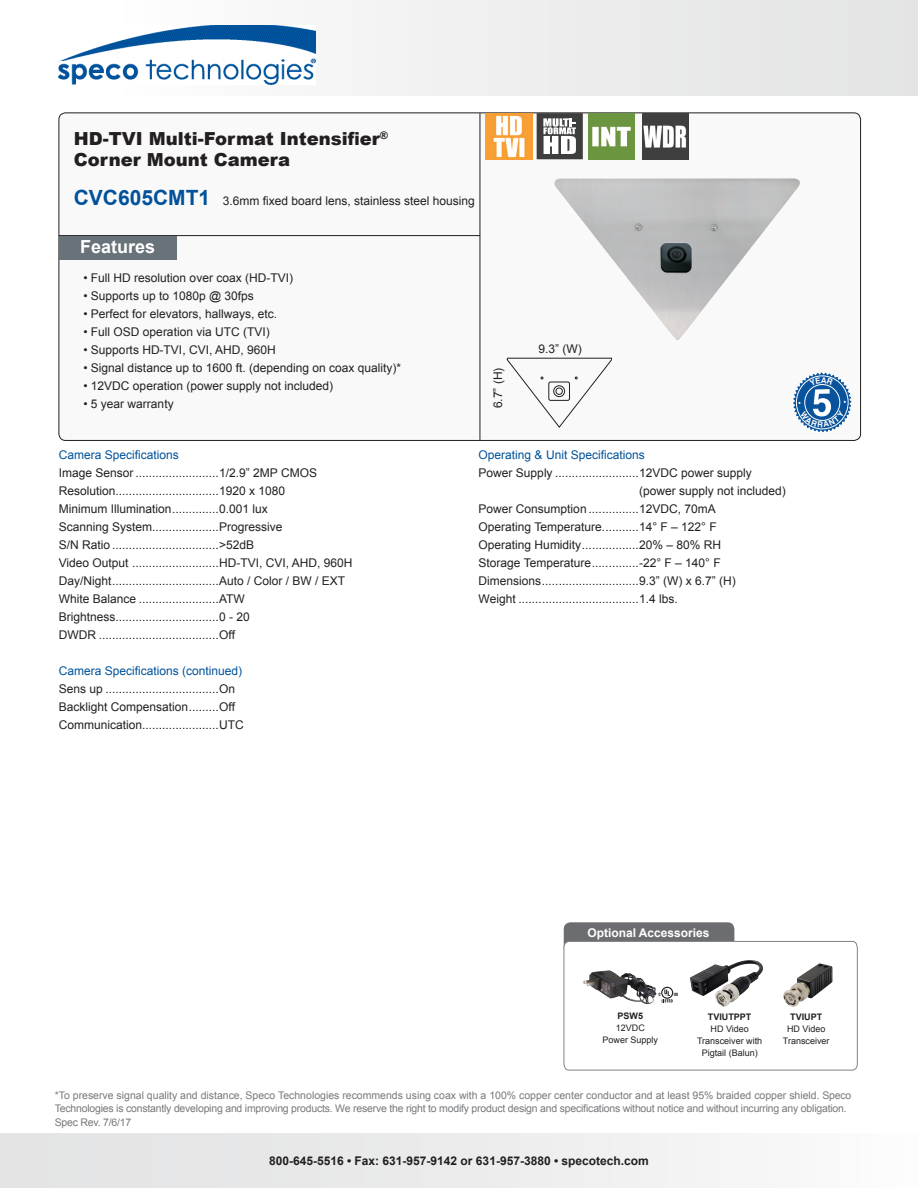
<style>
.page{position:relative;width:918px;height:1188px;background:#fff}
.page>*{position:absolute;margin:0;border:0;box-sizing:border-box;transform-origin:0 0}
.PRODUCT_NAME{font:900 18px/21px "Arial";color:#231f20}
.t1{font:700 18px "Arial";color:#fff}
.DESCRIPTIONS{font:12px "Arial";color:#231f20}
.DESCRIPTIONS-2{font:12px "Arial";color:#01529b}
.ADDRESS{font:700 12px "Arial";color:#231f20}
.model_number{font:12px "Arial";color:#231f20}
.t2{font:700 12px "Arial";color:#fff}
.t3{font:10.5px/13.5px "Arial";letter-spacing:-.02em;color:#76787b}
._7pt__bullets{font:9px/12px "Arial";color:#231f20;text-align:center}
._7pt__bullets-2{font:700 9px "Arial";color:#231f20}
.s1{font-weight:700;font-size:21px;color:#01529b}
</style>
<div class="page">
<div style="left:59px;top:113px;width:802px;height:327px;background:#f9f9f9;border-radius:7px"></div>
<div style="left:0;top:0;width:918px;height:96px;background:linear-gradient(to right,#fff,#e2e2e3)"></div>
<img style="left:59px;top:25px;width:257px;height:59px">
<hr style="left:59px;top:235px;width:421px;height:1px;background:#231f20">
<hr style="left:480px;top:113px;width:1px;height:327px;background:#231f20">
<div style="left:59px;top:236px;width:117px;height:23px;background:#677279"></div>
<div style="left:0;top:1134px;width:918px;height:54px;background:linear-gradient(to right,#e0e1e2,#fafafa)"></div>
<img style="left:486px;top:113px;width:46px;height:46px">
<svg style="left:507px;top:358px;width:105px;height:69px"></svg>
<img style="left:554px;top:179px;width:246px;height:161px">
<img style="left:589px;top:113px;width:46px;height:46px">
<div style="left:564px;top:922px;width:170px;height:33px;background:#6c6d70;border-radius:7px"></div>
<svg style="left:564px;top:941px;width:294px;height:129px"></svg>
<img style="left:642px;top:113px;width:47px;height:46px">
<div style="left:537px;top:113px;width:46px;height:46px;background:#3e3e3f"></div>
<svg style="left:543px;top:118px;width:33px;height:36px"></svg>
<svg style="left:793px;top:372px;width:59px;height:60px"></svg>
<p class="PRODUCT_NAME" style="left:74px;top:128px;width:316px">HD-TVI Multi-Format Intensifier<sup>®<br></sup>Corner Mount Camera</p>
<p class="model_number" style="left:74px;top:193px;width:403px"><span class="s1">CVC605CMT1</span> 3.6mm fixed board lens, stainless steel housing</p>
<p class="t1" style="left:80px;top:235px;width:77px">Features</p>
<p class="DESCRIPTIONS" style="left:83px;top:270px;width:211px">• Full HD resolution over coax (HD-TVI)</p>
<p class="DESCRIPTIONS" style="left:83px;top:288px;width:172px">• Supports up to 1080p @ 30fps</p>
<p class="DESCRIPTIONS" style="left:83px;top:306px;width:195px">• Perfect for elevators, hallways, etc.</p>
<p class="DESCRIPTIONS" style="left:83px;top:324px;width:188px">• Full OSD operation via UTC (TVI)</p>
<p class="DESCRIPTIONS" style="left:83px;top:342px;width:194px">• Supports HD-TVI, CVI, AHD, 960H</p>
<p class="DESCRIPTIONS" style="left:83px;top:360px;width:319px">• Signal distance up to 1600 ft. (depending on coax quality)*</p>
<p class="DESCRIPTIONS" style="left:83px;top:378px;width:251px">• 12VDC operation (power supply not included)</p>
<p class="DESCRIPTIONS" style="left:83px;top:396px;width:92px">• 5 year warranty</p>
<p class="DESCRIPTIONS-2" style="left:59px;top:447px;width:122px">Camera Specifications</p>
<p class="DESCRIPTIONS" style="left:59px;top:465px;width:260px">Image Sensor .........................1/2.9” 2MP CMOS</p>
<p class="DESCRIPTIONS" style="left:59px;top:483px;width:228px">Resolution...............................1920 x 1080</p>
<p class="DESCRIPTIONS" style="left:59px;top:501px;width:211px">Minimum Illumination..............0.001 lux</p>
<p class="DESCRIPTIONS" style="left:59px;top:519px;width:225px">Scanning System....................Progressive</p>
<p class="DESCRIPTIONS" style="left:59px;top:537px;width:197px">S/N Ratio ................................&gt;52dB</p>
<p class="DESCRIPTIONS" style="left:59px;top:555px;width:295px">Video Output ..........................HD-TVI, CVI, AHD, 960H</p>
<p class="DESCRIPTIONS" style="left:59px;top:573px;width:288px">Day/Night................................Auto / Color / BW / EXT</p>
<p class="DESCRIPTIONS" style="left:59px;top:591px;width:188px">White Balance ........................ATW</p>
<p class="DESCRIPTIONS" style="left:59px;top:609px;width:193px">Brightness...............................0 - 20</p>
<p class="DESCRIPTIONS" style="left:59px;top:627px;width:178px">DWDR ....................................Off</p>
<p class="DESCRIPTIONS-2" style="left:59px;top:663px;width:185px">Camera Specifications (continued)</p>
<p class="DESCRIPTIONS" style="left:59px;top:681px;width:178px">Sens up ..................................On</p>
<p class="DESCRIPTIONS" style="left:59px;top:699px;width:178px">Backlight Compensation.........Off</p>
<p class="DESCRIPTIONS" style="left:59px;top:717px;width:187px">Communication.......................UTC</p>
<p class="DESCRIPTIONS" style="left:490px;top:408px;width:42px;rotate:-90deg">6.7” (H)</p>
<p class="DESCRIPTIONS" style="left:538px;top:341px;width:45px">9.3” (W)</p>
<p class="DESCRIPTIONS-2" style="left:479px;top:447px;width:168px">Operating &amp; Unit Specifications</p>
<p class="DESCRIPTIONS" style="left:479px;top:465px;width:275px">Power Supply .........................12VDC power supply</p>
<p class="DESCRIPTIONS" style="left:639px;top:483px;width:148px">(power supply not included)</p>
<p class="DESCRIPTIONS" style="left:479px;top:501px;width:239px">Power Consumption ...............12VDC, 70mA</p>
<p class="DESCRIPTIONS" style="left:479px;top:519px;width:240px">Operating Temperature...........14° F – 122° F</p>
<p class="DESCRIPTIONS" style="left:479px;top:537px;width:244px">Operating Humidity.................20% – 80% RH</p>
<p class="DESCRIPTIONS" style="left:479px;top:555px;width:244px">Storage Temperature..............-22° F – 140° F</p>
<p class="DESCRIPTIONS" style="left:479px;top:573px;width:259px">Dimensions.............................9.3” (W) x 6.7” (H)</p>
<p class="DESCRIPTIONS" style="left:479px;top:591px;width:201px">Weight ....................................1.4 lbs.</p>
<p class="t2" style="left:587px;top:925px;width:124px">Optional Accessories</p>
<p class="_7pt__bullets-2" style="left:618px;top:1010px;width:27px">PSW5</p>
<p class="_7pt__bullets" style="left:616px;top:1022px;width:31px">12VDC</p>
<p class="_7pt__bullets" style="left:603px;top:1034px;width:57px">Power Supply</p>
<p class="_7pt__bullets-2" style="left:708px;top:1010px;width:45px">TVIUTPPT</p>
<p class="_7pt__bullets" style="left:697px;top:1022px;width:67px">HD Video<br>Transceiver with<br>Pigtail (Balun)</p>
<p class="_7pt__bullets-2" style="left:790px;top:1010px;width:34px">TVIUPT</p>
<p class="_7pt__bullets" style="left:783px;top:1022px;width:48px">HD Video<br>Transceiver</p>
<p class="t3" style="left:55px;top:1089px;width:798px">*To preserve signal quality and distance, Speco Technologies recommends using coax with a 100% copper center conductor and at least 95% braided copper shield. Speco<br>Technologies is constantly developing and improving products. We reserve the right to modify product design and specifications without notice and without incurring any obligation.<br>Spec Rev. 7/6/17</p>
<p class="ADDRESS" style="left:269px;top:1153px;width:381px">800-645-5516 • Fax: 631-957-9142 or 631-957-3880 • specotech.com</p>
</div>
